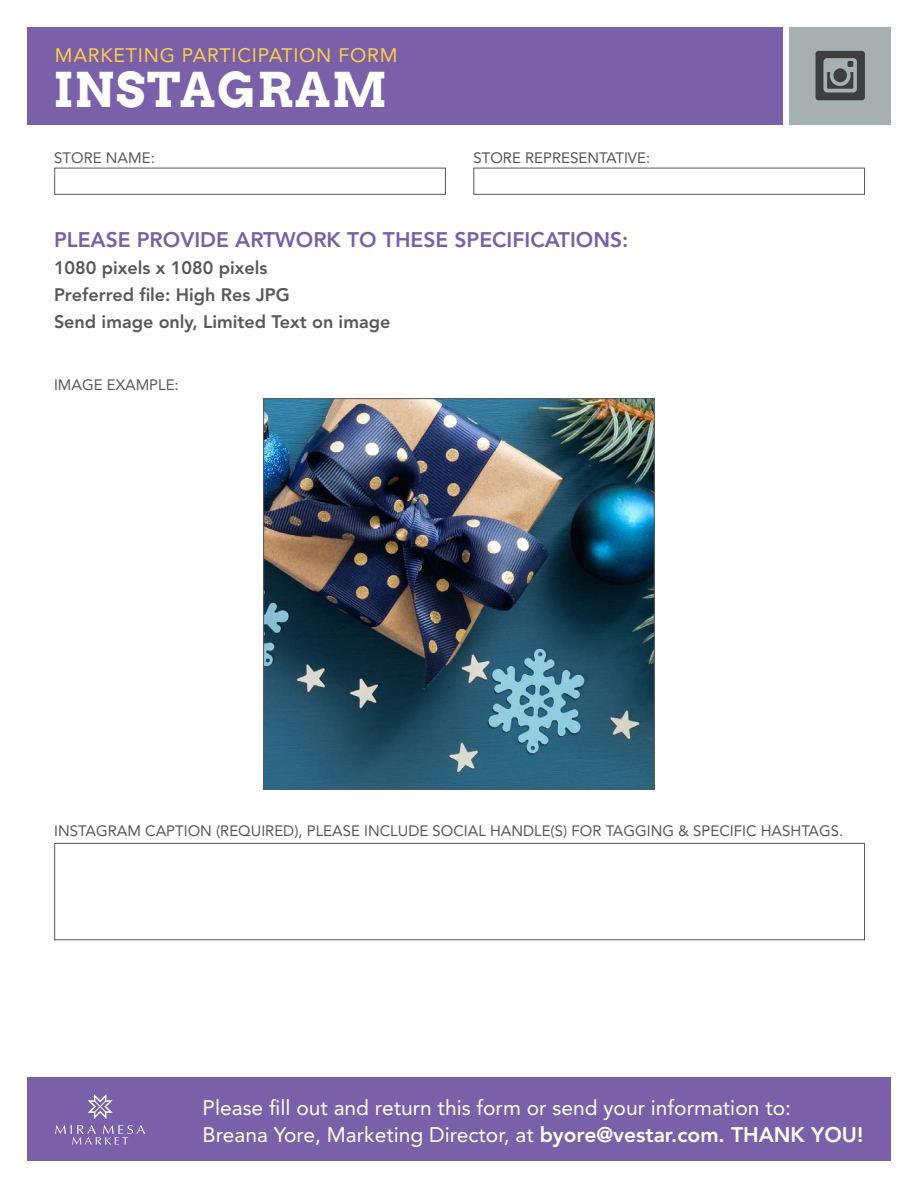
<style>
.page{position:relative;width:918px;height:1188px;background:#fff}
.page>*{position:absolute;margin:0;border:0;box-sizing:border-box;transform-origin:0 0}
.t1{font:700 48px "Arvo";letter-spacing:.04em;color:#fff}
.t2{font:21px/27px "Avenir LT Std";color:#fff}
.t3{font:800 21px "Avenir LT Std";color:#7960a8}
.t4{font:19.5px "Avenir LT Std";letter-spacing:.04em;color:#fcce4a}
.t5{font:800 18px/27px "Avenir LT Std";color:#57585a}
.t6{font:15px "Avenir LT Std";color:#57585a}
.s1{font-weight:800}
</style>
<div class="page">
<div style="left:27px;top:27px;width:756px;height:97px;background:#7960a8"></div>
<div style="left:27px;top:1078px;width:864px;height:83px;background:#7960a8"></div>
<svg style="left:88px;top:1094px;width:25px;height:25px"></svg>
<svg style="left:55px;top:1125px;width:90px;height:20px"></svg>
<div style="left:789px;top:27px;width:102px;height:97px;background:#a6b0b0"></div>
<div style="left:473px;top:168px;width:392px;height:27px;border:1px solid #57585a"></div>
<div style="left:54px;top:168px;width:392px;height:27px;border:1px solid #57585a"></div>
<div style="left:54px;top:843px;width:811px;height:97px;border:1px solid #57585a"></div>
<div style="left:815px;top:51px;width:50px;height:49px;background:#3e3e3f;border-radius:3px"></div>
<svg style="left:823px;top:58px;width:34px;height:34px"></svg>
<img style="left:265px;top:400px;width:388px;height:388px">
<div style="left:263px;top:398px;width:392px;height:392px;border:1px solid #57585a"></div>
<h3 class="t4" style="left:55px;top:44px;width:344px">MARKETING PARTICIPATION FORM</h3>
<p class="t1" style="left:53px;top:59px;width:335px">INSTAGRAM</p>
<p class="t6" style="left:54px;top:149px;width:102px">STORE NAME:</p>
<p class="t6" style="left:473px;top:149px;width:178px">STORE REPRESENTATIVE:</p>
<p class="t3" style="left:54px;top:227px;width:576px">PLEASE PROVIDE ARTWORK TO THESE SPECIFICATIONS:</p>
<p class="t5" style="left:54px;top:254px;width:338px">1080 pixels x 1080 pixels<br>Preferred file: High Res JPG<br>Send image only, Limited Text on image</p>
<p class="t6" style="left:54px;top:376px;width:126px">IMAGE EXAMPLE:</p>
<p class="t6" style="left:54px;top:822px;width:791px">INSTAGRAM CAPTION (REQUIRED), PLEASE INCLUDE SOCIAL HANDLE(S) FOR TAGGING &amp; SPECIFIC HASHTAGS.</p>
<h2 class="t2" style="left:203px;top:1094px;width:662px">Please fill out and return this form or send your information to:<br>Breana Yore, Marketing Director, at <span class="s1">byore@vestar.com. THANK YOU!</span></h2>
</div>
